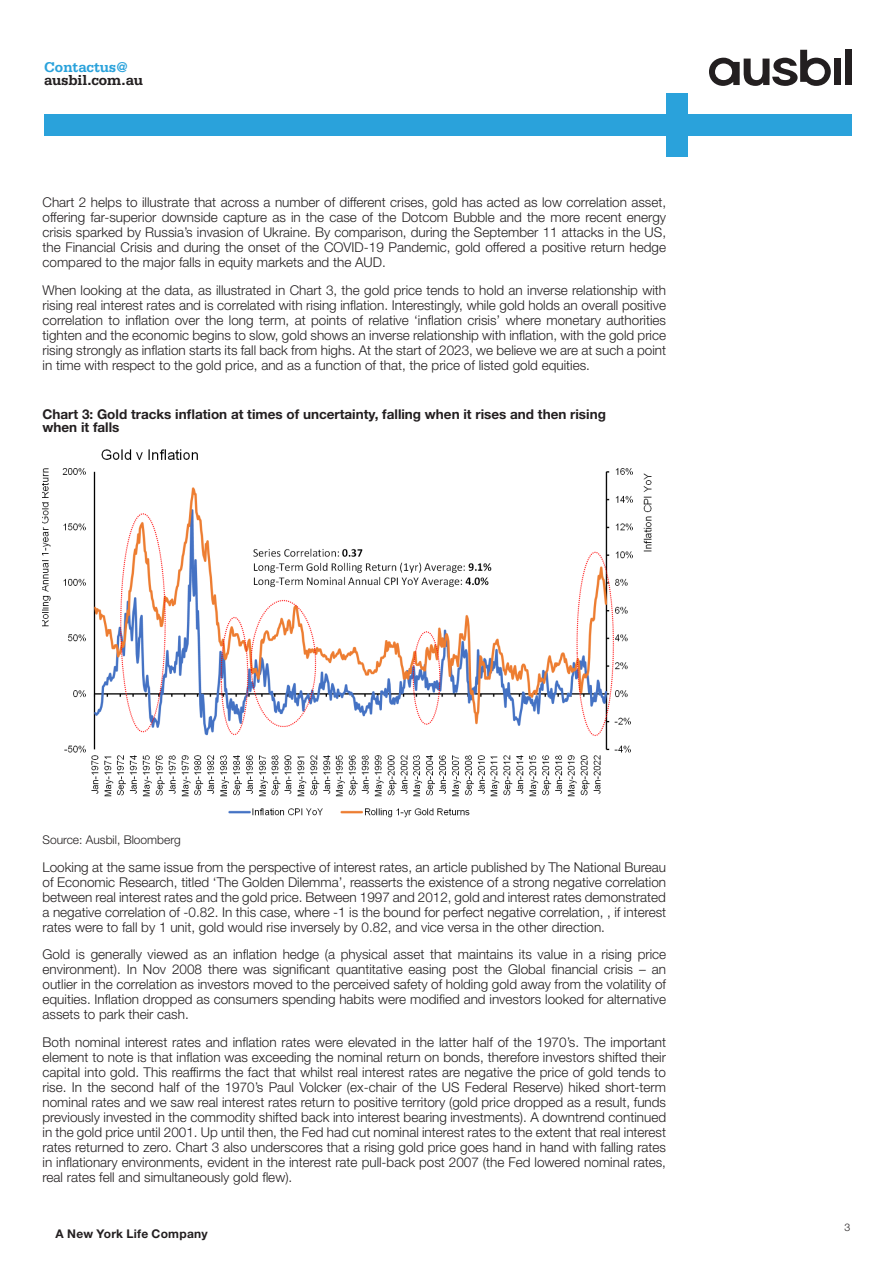
<style>
.page{position:relative;width:893px;height:1263px;background:#fff}
.page>*{position:absolute;margin:0;border:0;box-sizing:border-box;transform-origin:0 0}
.Email{font:700 15px/13.5px "Serifa Std";letter-spacing:-.01em;color:#231f20}
.Body_text{font:300 13.5px/15px "Helvetica Neue LT Std";color:#231f20;text-align:justify}
.Body_text-2{font:700 13.5px "Helvetica Neue LT Std";color:#231f20}
.Body_text-3{font:300 12px "Helvetica Neue LT Std";color:#231f20}
.Page_number_left{font:700 12px "Helvetica Neue LT Std";letter-spacing:.02em;color:#231f20}
.Page_number_right{font:300 10.5px "Helvetica Neue LT Std";color:#231f20}
.s1{color:#2aa2db}
</style>
<div class="page">
<div style="left:666px;top:93px;width:21px;height:64px;background:#2aa2db"></div>
<div style="left:44px;top:114px;width:808px;height:22px;background:#2aa2db"></div>
<svg style="left:709px;top:50px;width:122px;height:36px"></svg>
<div style="left:834px;top:59px;width:7px;height:26px;background:#231f20"></div>
<div style="left:845px;top:50px;width:7px;height:35px;background:#231f20"></div>
<img style="left:43px;top:449px;width:609px;height:369px">
<p class="Email" style="left:44px;top:60px;width:100px"><span class="s1">Contactus@ </span>ausbil.com.au</p>
<p class="Body_text" style="left:43px;top:195px;width:625px">Chart 2 helps to illustrate that across a number of different crises, gold has acted as low correlation asset, offering far-superior downside capture as in the case of the Dotcom Bubble and the more recent energy crisis sparked by Russia’s invasion of Ukraine. By comparison, during the September 11 attacks in the US, the Financial Crisis and during the onset of the COVID-19 Pandemic, gold offered a positive return hedge compared to the major falls in equity markets and the AUD.</p>
<p class="Body_text" style="left:43px;top:283px;width:625px">When looking at the data, as illustrated in Chart 3, the gold price tends to hold an inverse relationship with rising real interest rates and is correlated with rising inflation. Interestingly, while gold holds an overall positive correlation to inflation over the long term, at points of relative ‘inflation crisis’ where monetary authorities tighten and the economic begins to slow, gold shows an inverse relationship with inflation, with the gold price rising strongly as inflation starts its fall back from highs. At the start of 2023, we believe we are at such a point in time with respect to the gold price, and as a function of that, the price of listed gold equities.</p>
<p class="Body_text-2" style="left:43px;top:405px;width:565px">Chart 3: Gold tracks inflation at times of uncertainty, falling when it rises and then rising</p>
<p class="Body_text-2" style="left:43px;top:419px;width:78px">when it falls</p>
<p class="Body_text-3" style="left:43px;top:832px;width:140px">Source: Ausbil, Bloomberg</p>
<p class="Body_text" style="left:43px;top:859px;width:625px">Looking at the same issue from the perspective of interest rates, an article published by The National Bureau of Economic Research, titled ‘The Golden Dilemma’, reasserts the existence of a strong negative correlation between real interest rates and the gold price. Between 1997 and 2012, gold and interest rates demonstrated a negative correlation of -0.82. In this case, where -1 is the bound for perfect negative correlation, , if interest rates were to fall by 1 unit, gold would rise inversely by 0.82, and vice versa in the other direction.</p>
<p class="Body_text" style="left:43px;top:947px;width:625px">Gold is generally viewed as an inflation hedge (a physical asset that maintains its value in a rising price environment). In Nov 2008 there was significant quantitative easing post the Global financial crisis – an outlier in the correlation as investors moved to the perceived safety of holding gold away from the volatility of equities. Inflation dropped as consumers spending habits were modified and investors looked for alternative assets to park their cash.</p>
<p class="Body_text" style="left:43px;top:1034px;width:625px">Both nominal interest rates and inflation rates were elevated in the latter half of the 1970’s. The important element to note is that inflation was exceeding the nominal return on bonds, therefore investors shifted their capital into gold. This reaffirms the fact that whilst real interest rates are negative the price of gold tends to rise. In the second half of the 1970’s Paul Volcker (ex-chair of the US Federal Reserve) hiked short-term nominal rates and we saw real interest rates return to positive territory (gold price dropped as a result, funds previously invested in the commodity shifted back into interest bearing investments). A downtrend continued in the gold price until 2001. Up until then, the Fed had cut nominal interest rates to the extent that real interest rates returned to zero. Chart 3 also underscores that a rising gold price goes hand in hand with falling rates in inflationary environments, evident in the interest rate pull-back post 2007 (the Fed lowered nominal rates, real rates fell and simultaneously gold flew).</p>
<p class="Page_number_left" style="left:56px;top:1226px;width:154px">A New York Life Company</p>
<p class="Page_number_right" style="left:845px;top:1221px;width:7px">3</p>
</div>
